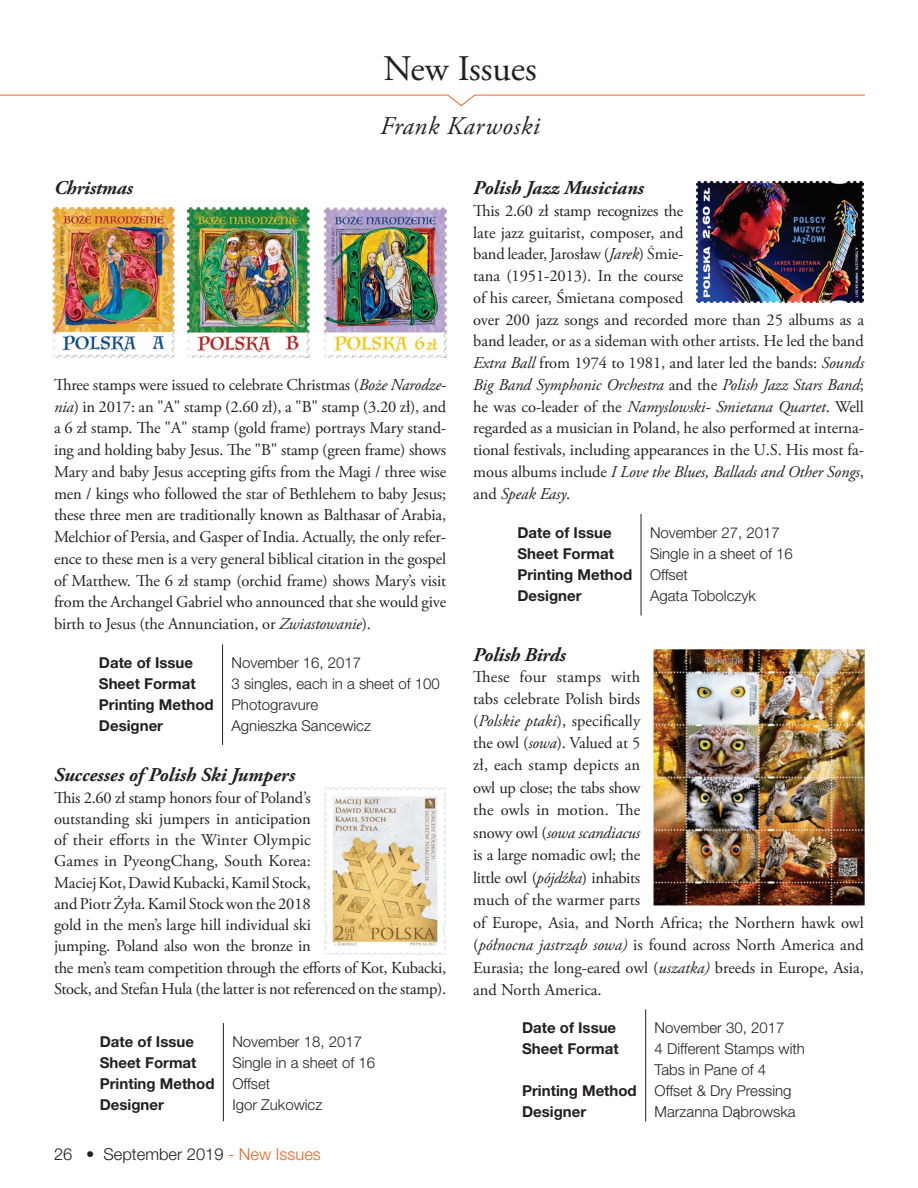
<style>
.page{position:relative;width:918px;height:1188px;background:#fff}
.page>*{position:absolute;margin:0;border:0;box-sizing:border-box;transform-origin:0 0}
.t1{font:36px "Adobe Garamond Pro";color:#231f20}
.t2{font:italic 25.5px "Adobe Garamond Pro";letter-spacing:.025em;color:#231f20}
.t3{font:italic 700 19.5px "Adobe Garamond Pro";color:#231f20}
.t4{font:16.5px/21.8px "Adobe Garamond Pro";letter-spacing:-.005em;color:#231f20}
.t5{font:300 16.5px "Helvetica Neue LT Std";color:#231f20}
.t6{font:300 15px/21px "Helvetica Neue LT Std";color:#231f20}
.t7{font:700 15px "Helvetica Neue LT Std";color:#231f20}
.s1{font-style:italic}
.s2{color:#ea6723}
.s3{font-family:"Franklin Gothic";font-weight:400}
</style>
<div class="page">
<hr style="left:222px;top:644px;width:1px;height:101px;background:#231f20">
<hr style="left:223px;top:1023px;width:1px;height:98px;background:#231f20">
<svg style="left:0;top:94px;width:865px;height:13px"></svg>
<hr style="left:641px;top:514px;width:1px;height:102px;background:#231f20">
<img style="left:654px;top:650px;width:210px;height:256px">
<img style="left:52px;top:208px;width:123px;height:149px">
<img style="left:188px;top:208px;width:122px;height:149px">
<img style="left:324px;top:208px;width:122px;height:150px">
<img style="left:697px;top:182px;width:166px;height:121px">
<img style="left:324px;top:788px;width:122px;height:167px">
<hr style="left:645px;top:1009px;width:1px;height:113px;background:#231f20">
<p class="t1" style="left:383px;top:47px;width:155px">New Issues</p>
<p class="t2" style="left:380px;top:111px;width:161px">Frank Karwoski</p>
<p class="t3" style="left:54px;top:177px;width:80px">Christmas</p>
<p class="t4" style="left:54px;top:374px;width:394px;text-align:justify">Three stamps were issued to celebrate Christmas (<span class="s1">Boże Narodze&shy;nia</span>) in 2017: an "A" stamp (2.60 zł), a "B" stamp (3.20 zł), and a 6 zł stamp. The "A" stamp (gold frame) portrays Mary stand&shy;ing and holding baby Jesus. The "B" stamp (green frame) shows Mary and baby Jesus accepting gifts from the Magi / three wise men / kings who followed the star of Bethlehem to baby Jesus; these three men are traditionally known as Balthasar of Arabia, Melchior of Persia, and Gasper of India. Actually, the only refer&shy;ence to these men is a very general biblical citation in the gospel of Matthew. The 6 zł stamp (orchid frame) shows Mary’s visit from the Archangel Gabriel who announced that she would give birth to Jesus (the Annunciation, or <span class="s1">Zwiastowanie</span>).</p>
<p class="t7" style="left:99px;top:653px;width:96px">Date of Issue</p>
<p class="t7" style="left:99px;top:674px;width:98px">Sheet Format</p>
<p class="t7" style="left:99px;top:695px;width:116px">Printing Method</p>
<p class="t7" style="left:99px;top:716px;width:66px">Designer</p>
<p class="t6" style="left:232px;top:652px;width:131px">November 16, 2017</p>
<p class="t6" style="left:232px;top:673px;width:210px">3 singles, each in a sheet of 100</p>
<p class="t6" style="left:232px;top:694px;width:88px">Photogravure</p>
<p class="t6" style="left:232px;top:715px;width:141px">Agnieszka Sancewicz</p>
<p class="t3" style="left:54px;top:764px;width:242px">Successes of Polish Ski Jumpers</p>
<p class="t4" style="left:54px;top:787px;width:394px;line-height:21.3px">This 2.60 zł stamp honors four of Poland’s<br>outstanding ski jumpers in anticipation<br>of their efforts in the Winter Olympic<br>Games in PyeongChang, South Korea:<br>Maciej Kot, Dawid Kubacki, Kamil Stock,<br>and Piotr Żyła. Kamil Stock won the 2018<br>gold in the men’s large hill individual ski<br>jumping. Poland also won the bronze in<br>the men’s team competition through the efforts of Kot, Kubacki, Stock, and Stefan Hula (the latter is not referenced on the stamp).</p>
<p class="t7" style="left:100px;top:1032px;width:96px">Date of Issue</p>
<p class="t7" style="left:100px;top:1053px;width:98px">Sheet Format</p>
<p class="t7" style="left:100px;top:1074px;width:116px">Printing Method</p>
<p class="t7" style="left:100px;top:1095px;width:66px">Designer</p>
<p class="t6" style="left:232px;top:1031px;width:131px">November 18, 2017</p>
<p class="t6" style="left:232px;top:1052px;width:144px">Single in a sheet of 16</p>
<p class="t6" style="left:232px;top:1073px;width:40px">Offset</p>
<p class="t6" style="left:232px;top:1094px;width:92px">Igor Zukowicz</p>
<p class="t5" style="left:54px;top:1144px;width:268px">26 • September 2019 <span class="s2">- New Issues</span></p>
<p class="t3" style="left:473px;top:177px;width:172px">Polish Jazz Musicians</p>
<p class="t4" style="left:473px;top:200px;width:392px">This 2.60 zł stamp recognizes the<br>late jazz guitarist, composer, and<br>band leader, Jarosław (<span class="s1">Jarek</span>) Śmie-<br>tana (1951-2013). In the course<br>of his career, Śmietana composed<br>over 200 jazz songs and recorded more than 25 albums as a band leader, or as a sideman with other artists. He led the band <span class="s1">Extra Ball</span> from 1974 to 1981, and later led the bands: <span class="s1">Sounds Big Band Symphonic Orchestra</span> and the <span class="s1">Polish Jazz Stars Band</span>; he was co-leader of the <span class="s1">Namyslowski- Smietana Quartet</span>. Well regarded as a musician in Poland, he also performed at interna&shy;tional festivals, including appearances in the U.S. His most fa&shy;mous albums include <span class="s1">I Love the Blues, Ballads and Other Songs</span>, and <span class="s1">Speak Easy</span>.</p>
<p class="t7" style="left:517px;top:523px;width:96px">Date of Issue</p>
<p class="t7" style="left:517px;top:544px;width:98px">Sheet Format</p>
<p class="t7" style="left:517px;top:565px;width:116px">Printing Method</p>
<p class="t7" style="left:517px;top:586px;width:66px">Designer</p>
<p class="t6" style="left:650px;top:521px;width:131px">November 27, 2017</p>
<p class="t6" style="left:650px;top:542px;width:144px">Single in a sheet of 16</p>
<p class="t6" style="left:650px;top:563px;width:40px">Offset</p>
<p class="t6" style="left:650px;top:584px;width:107px">Agata Tobolczyk</p>
<p class="t3" style="left:473px;top:643px;width:94px">Polish Birds</p>
<p class="t4" style="left:473px;top:666px;width:392px;line-height:22.4px">These four stamps with<br>tabs celebrate Polish birds<br>(<span class="s1">Polskie ptaki</span>), specifically<br>the owl (<span class="s1">sowa</span>). Valued at 5<br>zł, each stamp depicts an<br>owl up close; the tabs show<br>the owls in motion. The<br>snowy owl (<span class="s1">sowa scandiacus<br></span>is a large nomadic owl; the<br>little owl (<span class="s1">pójdźka</span>) inhabits<br>much of the warmer parts<br>of Europe, Asia, and North Africa; the Northern hawk owl (<span class="s1">północna jastrząb sowa)</span> is found across North America and<br>Eurasia; the long-eared owl (<span class="s1">uszatka)</span> breeds in Europe, Asia, and North America.</p>
<p class="t7" style="left:522px;top:1018px;width:96px">Date of Issue</p>
<p class="t7" style="left:522px;top:1039px;width:98px">Sheet Format</p>
<p class="t7" style="left:522px;top:1081px;width:116px">Printing Method</p>
<p class="t7" style="left:522px;top:1102px;width:66px">Designer</p>
<p class="t6" style="left:655px;top:1017px;width:131px">November 30, 2017</p>
<p class="t6" style="left:655px;top:1038px;width:152px">4 Different Stamps with<br>Tabs in Pane of 4</p>
<p class="t6" style="left:655px;top:1080px;width:138px">Offset &amp; Dry Pressing</p>
<p class="t6" style="left:655px;top:1101px;width:143px">Marzanna D<span class="s3">ą</span>browska</p>
</div>
